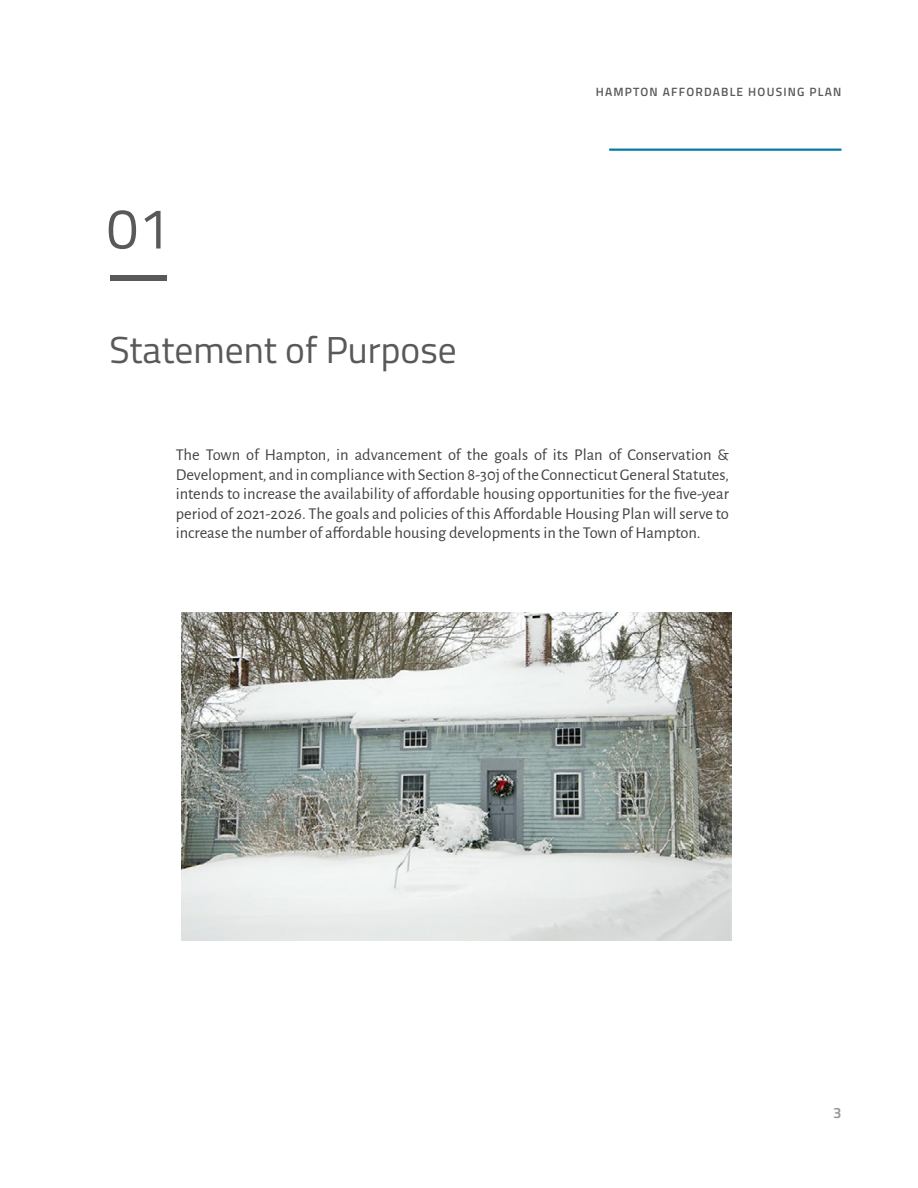
<style>
.page{position:relative;width:918px;height:1188px;background:#fff}
.page>*{position:absolute;margin:0;border:0;box-sizing:border-box;transform-origin:0 0}
.t1{font:57px "Titillium Web";color:#58595b}
.t2{font:600 57px "Titillium Web";color:#58595b}
.t3{font:37.5px "Titillium Web";color:#58595b}
.t4{font:16.5px/19.5px "Alegreya Sans";color:#414042;text-align:justify}
.t5{font:600 15px "Titillium Web";color:#939598}
.t6{font:600 12px "Titillium Web";letter-spacing:.1em;color:#58595b}
</style>
<div class="page">
<hr style="left:609px;top:149px;width:232px;height:2px;background:#057ca7">
<img style="left:181px;top:612px;width:550px;height:329px">
<h1 class="t1" style="left:106px;top:187px;width:65px">01</h1>
<h1 class="t2" style="left:106px;top:231px;width:65px">—</h1>
<h2 class="t3" style="left:109px;top:323px;width:349px">Statement of Purpose</h2>
<p class="t6" style="left:596px;top:83px;width:247px">HAMPTON AFFORDABLE HOUSING PLAN</p>
<p class="t4" style="left:176px;top:444px;width:555px">The Town of Hampton, in advancement of the goals of its Plan of Conservation &amp; Development, and in compliance with Section 8-30j of the Connecticut General Statutes, intends to increase the availability of affordable housing opportunities for the five-year period of 2021-2026. The goals and policies of this Affordable Housing Plan will serve to increase the number of affordable housing developments in the Town of Hampton.</p>
<p class="t5" style="left:833px;top:1102px;width:10px">3</p>
</div>
